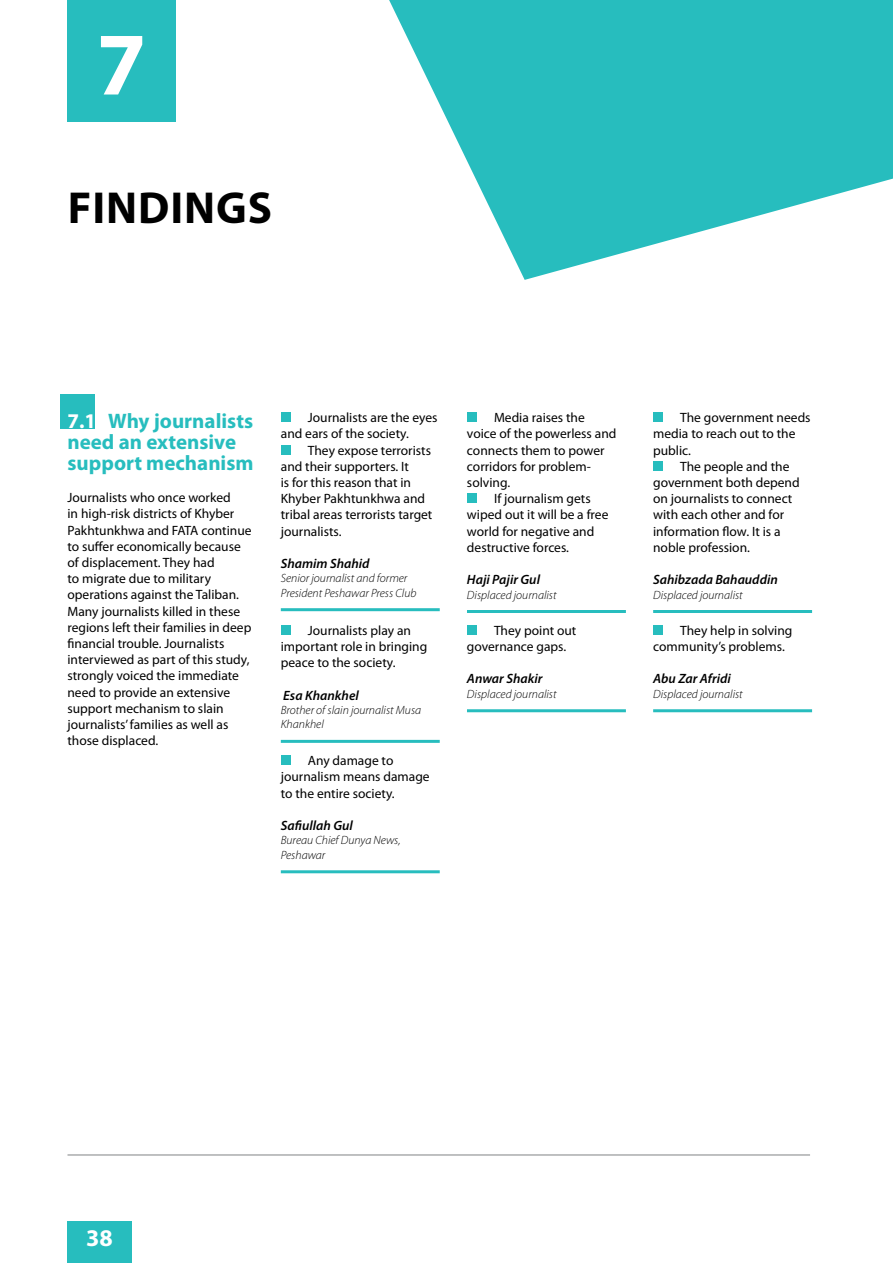
<style>
.page{position:relative;width:893px;height:1263px;background:#fff}
.page>*{position:absolute;margin:0;border:0;box-sizing:border-box;transform-origin:0 0}
.t1{font:700 90px "Myriad Pro";color:#fff}
.t2{font:700 45px "Myriad Pro";letter-spacing:.02em;color:#000}
.t3{font:700 24px "Myriad Pro";color:#fff}
.t4{font:700 21px/21px "Myriad Pro";color:#27bdbe}
.t5{font:13.5px/16.2px "Myriad Pro";color:#000}
.t6{font:italic 600 13.5px "Myriad Pro";color:#000}
.t7{font:italic 300 12px/14.4px "Myriad Pro";color:#000}
.s1{color:#fff}
</style>
<div class="page">
<hr style="left:68px;top:1155px;width:742px;height:1px;background:#808285">
<div style="left:68px;top:1220px;width:64px;height:43px;background:#27bdbe"></div>
<div style="left:60px;top:394px;width:35px;height:35px;background:#27bdbe"></div>
<div style="left:68px;top:0;width:108px;height:122px;background:#27bdbe"></div>
<div style="left:281px;top:413px;width:9px;height:9px;background:#27bdbe"></div>
<div style="left:281px;top:445px;width:9px;height:10px;background:#27bdbe"></div>
<hr style="left:281px;top:608px;width:159px;height:3px;background:#27bdbe">
<div style="left:281px;top:756px;width:9px;height:9px;background:#27bdbe"></div>
<hr style="left:281px;top:870px;width:159px;height:3px;background:#27bdbe">
<div style="left:281px;top:625px;width:9px;height:10px;background:#27bdbe"></div>
<hr style="left:281px;top:740px;width:159px;height:3px;background:#27bdbe">
<div style="left:467px;top:413px;width:10px;height:9px;background:#27bdbe"></div>
<div style="left:467px;top:494px;width:10px;height:9px;background:#27bdbe"></div>
<hr style="left:467px;top:610px;width:159px;height:3px;background:#27bdbe">
<div style="left:467px;top:625px;width:10px;height:10px;background:#27bdbe"></div>
<hr style="left:467px;top:709px;width:159px;height:3px;background:#27bdbe">
<div style="left:653px;top:413px;width:10px;height:9px;background:#27bdbe"></div>
<div style="left:653px;top:461px;width:10px;height:10px;background:#27bdbe"></div>
<hr style="left:653px;top:610px;width:159px;height:3px;background:#27bdbe">
<div style="left:653px;top:625px;width:10px;height:10px;background:#27bdbe"></div>
<hr style="left:653px;top:709px;width:159px;height:3px;background:#27bdbe">
<svg style="left:389px;top:0;width:504px;height:280px;fill:#27bdbe"></svg>
<h1 class="t1" style="left:97px;top:5px;width:51px">7</h1>
<h2 class="t2" style="left:68px;top:178px;width:206px">FINDINGS</h2>
<h3 class="t4" style="left:68px;top:409px;width:188px"><span class="s1">7.1</span> Why journalists need an extensive support mechanism</h3>
<p class="t5" style="left:68px;top:489px;width:186px">Journalists who once worked<br>in high-risk districts of Khyber<br>Pakhtunkhwa and FATA continue to suffer economically because of displacement. They had<br>to migrate due to military operations against the Taliban.<br>Many journalists killed in these regions left their families in deep financial trouble. Journalists interviewed as part of this study, strongly voiced the immediate need to provide an extensive support mechanism to slain journalists’ families as well as those displaced.</p>
<p class="t5" style="left:281px;top:409px;width:158px;text-indent:27px">Journalists are the eyes and ears of the society.</p>
<p class="t5" style="left:281px;top:442px;width:153px;text-indent:27px">They expose terrorists and their supporters. It<br>is for this reason that in<br>Khyber Pakhtunkhwa and tribal areas terrorists target journalists.</p>
<p class="t6" style="left:281px;top:555px;width:90px">Shamim Shahid</p>
<p class="t7" style="left:281px;top:571px;width:137px">Senior journalist and former<br>President Peshawar Press Club</p>
<p class="t5" style="left:281px;top:622px;width:148px;text-indent:27px">Journalists play an important role in bringing peace to the society.</p>
<p class="t6" style="left:283px;top:686px;width:77px">Esa Khankhel</p>
<p class="t7" style="left:281px;top:703px;width:142px">Brother of slain journalist Musa<br>Khankhel</p>
<p class="t5" style="left:281px;top:752px;width:150px;text-indent:27px">Any damage to journalism means damage to the entire society.</p>
<p class="t6" style="left:281px;top:817px;width:74px">Safiullah Gul</p>
<p class="t7" style="left:281px;top:834px;width:121px">Bureau Chief Dunya News,<br>Peshawar</p>
<p class="t5" style="left:494px;top:409px;width:92px">Media raises the</p>
<p class="t5" style="left:467px;top:425px;width:151px">voice of the powerless and</p>
<p class="t5" style="left:467px;top:442px;width:139px">connects them to power</p>
<p class="t5" style="left:467px;top:458px;width:125px">corridors for problem-</p>
<p class="t5" style="left:467px;top:474px;width:45px">solving.</p>
<p class="t5" style="left:494px;top:490px;width:98px">If journalism gets</p>
<p class="t5" style="left:467px;top:506px;width:143px">wiped out it will be a free</p>
<p class="t5" style="left:467px;top:523px;width:129px">world for negative and</p>
<p class="t5" style="left:467px;top:539px;width:104px">destructive forces.</p>
<p class="t6" style="left:467px;top:571px;width:75px">Haji Pajir Gul</p>
<p class="t7" style="left:467px;top:588px;width:91px">Displaced journalist</p>
<p class="t5" style="left:467px;top:622px;width:111px;text-indent:27px">They point out governance gaps.</p>
<p class="t6" style="left:467px;top:670px;width:77px">Anwar Shakir</p>
<p class="t7" style="left:467px;top:687px;width:91px">Displaced journalist</p>
<p class="t5" style="left:680px;top:409px;width:132px">The government needs</p>
<p class="t5" style="left:653px;top:425px;width:144px">media to reach out to the</p>
<p class="t5" style="left:653px;top:442px;width:39px">public.</p>
<p class="t5" style="left:680px;top:458px;width:111px">The people and the</p>
<p class="t5" style="left:653px;top:474px;width:148px">government both depend</p>
<p class="t5" style="left:653px;top:490px;width:141px">on journalists to connect</p>
<p class="t5" style="left:653px;top:506px;width:133px">with each other and for</p>
<p class="t5" style="left:653px;top:523px;width:129px">information flow. It is a</p>
<p class="t5" style="left:653px;top:539px;width:98px">noble profession.</p>
<p class="t6" style="left:653px;top:571px;width:126px">Sahibzada Bahauddin</p>
<p class="t7" style="left:653px;top:588px;width:91px">Displaced journalist</p>
<p class="t5" style="left:653px;top:622px;width:141px;text-indent:27px">They help in solving community’s problems.</p>
<p class="t6" style="left:653px;top:670px;width:79px">Abu Zar Afridi</p>
<p class="t7" style="left:653px;top:687px;width:91px">Displaced journalist</p>
<h3 class="t3" style="left:86px;top:1222px;width:28px">38</h3>
</div>
